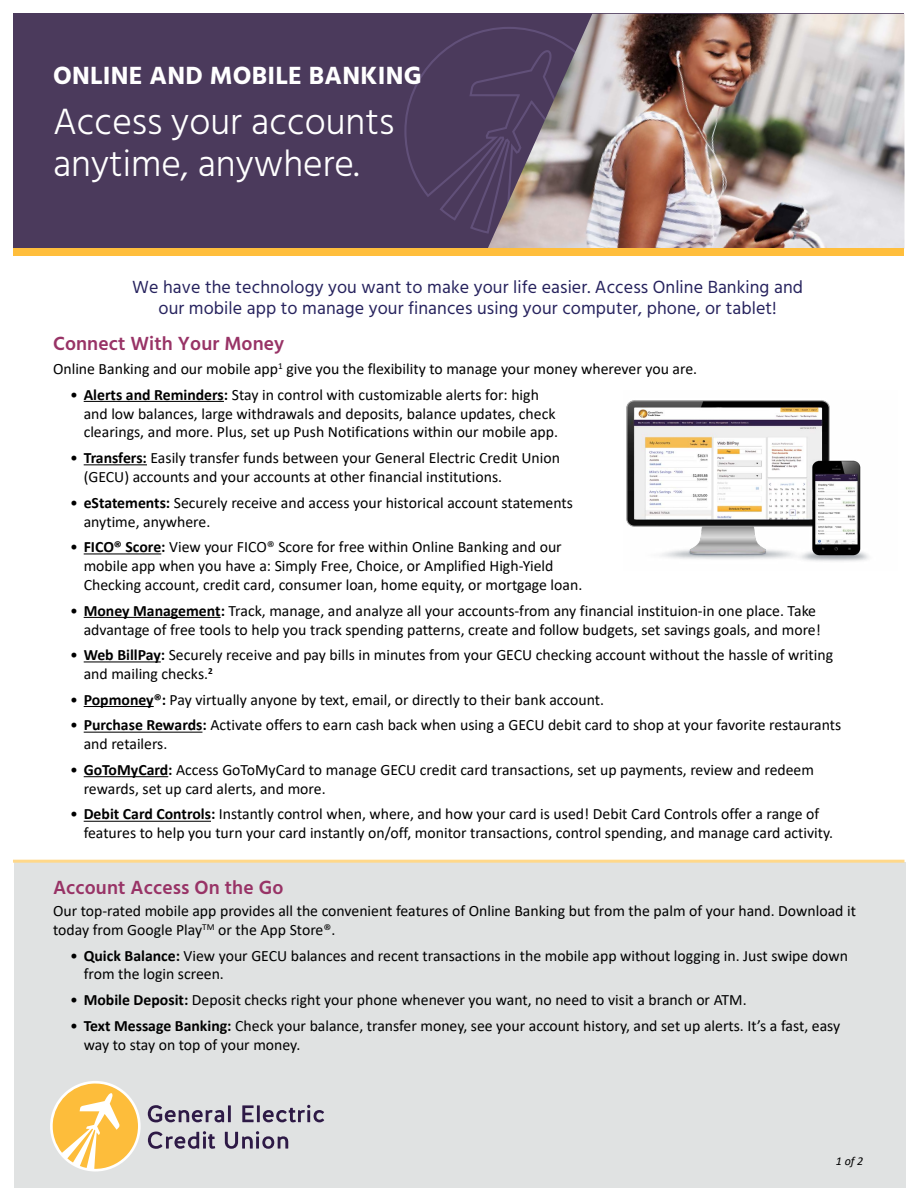
<style>
.page{position:relative;width:918px;height:1188px;background:#fff}
.page>*{position:absolute;margin:0;border:0;box-sizing:border-box;transform-origin:0 0}
.t1{font:300 37.5px/42px "Hind";color:#fff}
.t2{font:700 25.5px "Hind";letter-spacing:.01em;color:#fff}
.t3{font:600 19.5px "Hind";letter-spacing:.005em;color:#983366}
.t4{font:18px/21px "Hind";letter-spacing:.005em;color:#27235e;text-align:center}
.t5{font:15.75px/18.9px "Calibri";color:#000}
.t6{font:italic 12px "Calibri";color:#000}
.s1{font-weight:700}
</style>
<div class="page">
<div style="left:14px;top:863px;width:891px;height:325px;background:#e0e2e2"></div>
<div style="left:14px;top:14px;width:890px;height:234px;background:#4b3a5c"></div>
<svg style="left:404px;top:29px;width:84px;height:205px"></svg>
<img style="left:488px;top:14px;width:416px;height:234px">
<div style="left:14px;top:248px;width:890px;height:7px;background:#ffbe3c"></div>
<hr style="left:84px;top:401px;width:140px;height:1px;background:#000">
<hr style="left:84px;top:464px;width:63px;height:1px;background:#000">
<hr style="left:84px;top:553px;width:77px;height:1px;background:#000">
<hr style="left:84px;top:617px;width:137px;height:1px;background:#000">
<hr style="left:84px;top:661px;width:77px;height:1px;background:#000">
<hr style="left:84px;top:706px;width:70px;height:1px;background:#000">
<hr style="left:84px;top:732px;width:118px;height:1px;background:#000">
<hr style="left:84px;top:776px;width:84px;height:1px;background:#000">
<hr style="left:84px;top:821px;width:127px;height:1px;background:#000">
<img style="left:626px;top:400px;width:243px;height:162px">
<svg style="left:148px;top:1105px;width:76px;height:17px"></svg>
<hr style="left:228px;top:1105px;width:3px;height:17px;background:#2e1a46">
<svg style="left:242px;top:1105px;width:12px;height:17px"></svg>
<hr style="left:257px;top:1105px;width:3px;height:17px;background:#2e1a46">
<svg style="left:263px;top:1105px;width:61px;height:17px"></svg>
<div style="left:50px;top:1081px;width:91px;height:91px;background:#fff;border-radius:50%"></div>
<svg style="left:52px;top:1082px;width:86px;height:87px"></svg>
<svg style="left:148px;top:1131px;width:67px;height:18px"></svg>
<svg style="left:225px;top:1131px;width:63px;height:18px"></svg>
<hr style="left:13px;top:860px;width:892px;height:3px;background:#ffd88a">
<h2 class="t2" style="left:53px;top:60px;width:370px">ONLINE AND MOBILE BANKING</h2>
<h1 class="t1" style="left:53px;top:103px;width:343px">Access your accounts anytime, anywhere.</h1>
<p class="t4" style="left:132px;top:277px;width:672px">We have the technology you want to make your life easier. Access Online Banking and our mobile app to manage your finances using your computer, phone, or tablet!</p>
<p class="t3" style="left:53px;top:332px;width:233px">Connect With Your Money</p>
<p class="t5" style="left:53px;top:359px;width:646px">Online Banking and our mobile app<sup>1</sup> give you the flexibility to manage your money wherever you are.</p>
<p class="t5" style="left:84px;top:385px;width:476px;text-indent:-13px">• <span class="s1">Alerts and Reminders:</span> Stay in control with customizable alerts for: high and low balances, large withdrawals and deposits, balance updates, check clearings, and more. Plus, set up Push Notifications within our mobile app.</p>
<p class="t5" style="left:84px;top:448px;width:478px;text-indent:-13px">• <span class="s1">Transfers:</span> Easily transfer funds between your General Electric Credit Union (GECU) accounts and your accounts at other financial institutions.</p>
<p class="t5" style="left:84px;top:493px;width:491px;text-indent:-13px">• <span class="s1">eStatements:</span> Securely receive and access your historical account statements anytime, anywhere.</p>
<p class="t5" style="left:84px;top:537px;width:500px;text-indent:-13px">• <span class="s1">FICO® Score:</span> View your FICO® Score for free within Online Banking and our mobile app when you have a: Simply Free, Choice, or Amplified High-Yield<br>Checking account, credit card, consumer loan, home equity, or mortgage loan.</p>
<p class="t5" style="left:84px;top:601px;width:739px;text-indent:-13px">• <span class="s1">Money Management:</span> Track, manage, and analyze all your accounts-from any financial instituion-in one place. Take advantage of free tools to help you track spending patterns, create and follow budgets, set savings goals, and more!</p>
<p class="t5" style="left:84px;top:645px;width:751px;text-indent:-13px">• <span class="s1">Web BillPay:</span> Securely receive and pay bills in minutes from your GECU checking account without the hassle of writing and mailing checks.<sup>2</sup></p>
<p class="t5" style="left:70px;top:690px;width:535px">• <span class="s1">Popmoney®:</span> Pay virtually anyone by text, email, or directly to their bank account.</p>
<p class="t5" style="left:84px;top:715px;width:759px;text-indent:-13px">• <span class="s1">Purchase Rewards:</span> Activate offers to earn cash back when using a GECU debit card to shop at your favorite restaurants and retailers.</p>
<p class="t5" style="left:84px;top:760px;width:732px;text-indent:-13px">• <span class="s1">GoToMyCard:</span> Access GoToMyCard to manage GECU credit card transactions, set up payments, review and redeem rewards, set up card alerts, and more.</p>
<p class="t5" style="left:84px;top:804px;width:751px;text-indent:-13px">• <span class="s1">Debit Card Controls:</span> Instantly control when, where, and how your card is used! Debit Card Controls offer a range of features to help you turn your card instantly on/off, monitor transactions, control spending, and manage card activity.</p>
<p class="t3" style="left:53px;top:875px;width:232px">Account Access On the Go</p>
<p class="t5" style="left:53px;top:900px;width:804px;line-height:19.5px">Our top-rated mobile app provides all the convenient features of Online Banking but from the palm of your hand. Download it today from Google Play<sup>TM</sup> or the App Store®.</p>
<p class="t5" style="left:84px;top:945px;width:766px;text-indent:-13px">• <span class="s1">Quick Balance:</span> View your GECU balances and recent transactions in the mobile app without logging in. Just swipe down from the login screen.</p>
<p class="t5" style="left:70px;top:990px;width:678px">• <span class="s1">Mobile Deposit:</span> Deposit checks right your phone whenever you want, no need to visit a branch or ATM.</p>
<p class="t5" style="left:84px;top:1016px;width:758px;text-indent:-13px">• <span class="s1">Text Message Banking:</span> Check your balance, transfer money, see your account history, and set up alerts. It’s a fast, easy way to stay on top of your money.</p>
<p class="t6" style="left:836px;top:1152px;width:29px">1 of 2</p>
</div>
